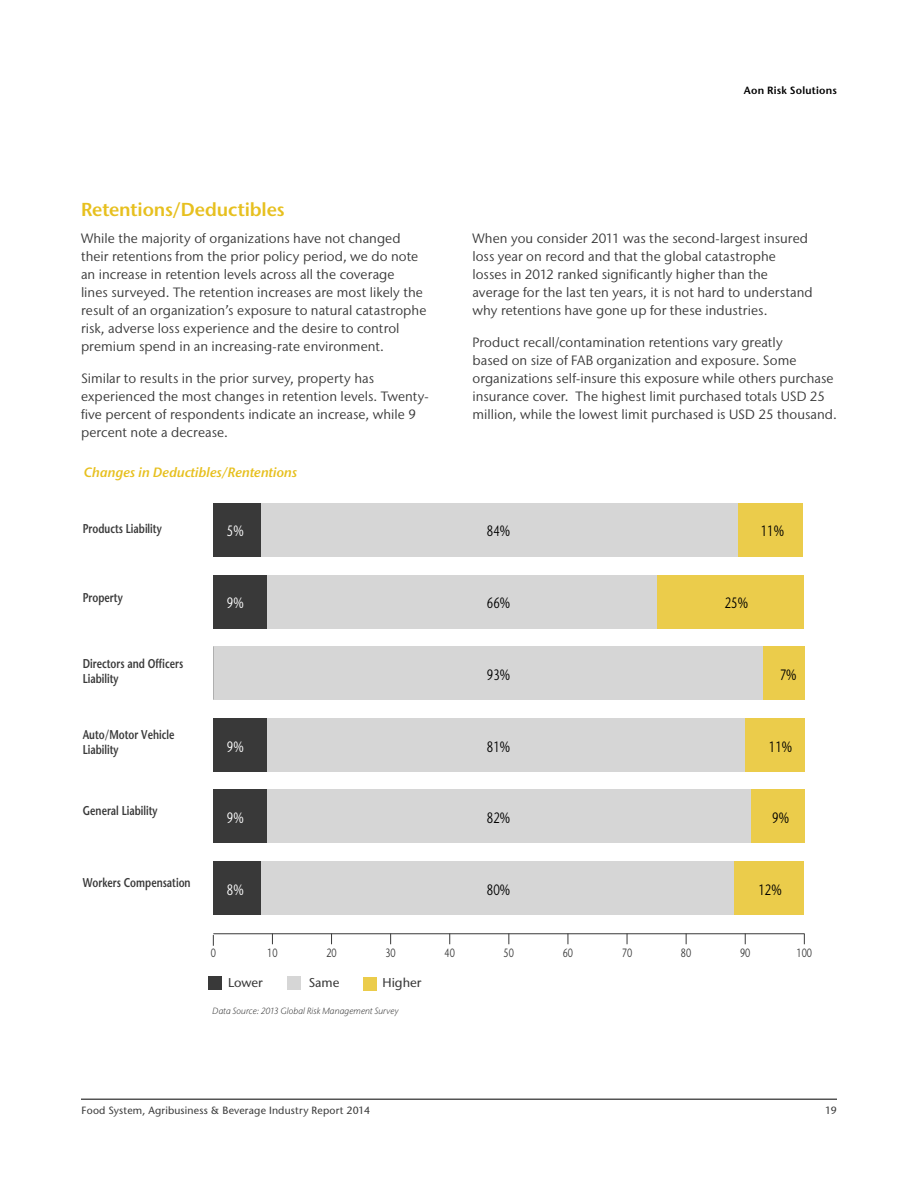
<style>
.page{position:relative;width:918px;height:1188px;background:#fff}
.page>*{position:absolute;margin:0;border:0;box-sizing:border-box;transform-origin:0 0}
.t1{font:600 18.75px "Stone Sans IIITC Pro";letter-spacing:-.005em;color:#e7c01f}
.t2{font:15px "Stone Sans IIITC Pro";color:#000;scale:.77 1}
.t3{font:15px "Stone Sans IIITC Pro";color:#fff;scale:.77 1}
.t4{font:13.5px/18px "Stone Sans IIITC Pro";letter-spacing:.005em;color:#393939}
.t5{font:italic 600 13.5px "Stone Sans IIITC Pro";color:#e7c01f}
.t6{font:600 12.75px/15px "Stone Sans Std";color:#393939;scale:.77 1}
.t7{font:500 12.75px "Stone Sans IIITC Pro";color:#393939}
.t8{font:12px "Stone Sans IIITC Pro";color:#393939;scale:.77 1}
.t9{font:500 10.5px "Stone Sans Std";letter-spacing:.015em;color:#393939}
.t10{font:600 10.5px "Stone Sans Std";letter-spacing:.02em;color:#000}
.t11{font:italic 300 9px "Stone Sans IIITC Pro";letter-spacing:.015em;color:#393939}
</style>
<div class="page">
<hr style="left:81px;top:1099px;width:756px;height:1px;background:#000">
<hr style="left:213px;top:933px;width:591px;height:1px;background:#393939">
<div style="left:657px;top:575px;width:147px;height:53px;background:#ebcc4b"></div>
<div style="left:763px;top:646px;width:41px;height:54px;background:#ebcc4b"></div>
<div style="left:740px;top:718px;width:65px;height:53px;background:#ebcc4b"></div>
<div style="left:751px;top:789px;width:53px;height:54px;background:#ebcc4b"></div>
<div style="left:733px;top:861px;width:71px;height:53px;background:#ebcc4b"></div>
<div style="left:738px;top:503px;width:65px;height:54px;background:#ebcc4b"></div>
<div style="left:261px;top:503px;width:477px;height:54px;background:#d6d6d6"></div>
<div style="left:267px;top:575px;width:390px;height:53px;background:#d6d6d6"></div>
<div style="left:213px;top:646px;width:550px;height:54px;background:#d6d6d6"></div>
<div style="left:267px;top:718px;width:478px;height:53px;background:#d6d6d6"></div>
<div style="left:267px;top:789px;width:484px;height:54px;background:#d6d6d6"></div>
<div style="left:261px;top:861px;width:472px;height:53px;background:#d6d6d6"></div>
<div style="left:213px;top:503px;width:48px;height:54px;background:#393939"></div>
<div style="left:213px;top:575px;width:54px;height:53px;background:#393939"></div>
<div style="left:213px;top:718px;width:54px;height:53px;background:#393939"></div>
<div style="left:213px;top:789px;width:54px;height:54px;background:#393939"></div>
<div style="left:213px;top:861px;width:48px;height:53px;background:#393939"></div>
<div style="left:208px;top:976px;width:14px;height:14px;background:#393939"></div>
<div style="left:287px;top:976px;width:13px;height:14px;background:#d6d6d6"></div>
<div style="left:363px;top:977px;width:13px;height:13px;background:#ebcc4b"></div>
<h1 class="t1" style="left:81px;top:197px;width:205px">Retentions/Deductibles</h1>
<p class="t4" style="left:81px;top:229px;width:347px">While the majority of organizations have not changed their retentions from the prior policy period, we do note an increase in retention levels across all the coverage<br>lines surveyed. The retention increases are most likely the result of an organization’s exposure to natural catastrophe risk, adverse loss experience and the desire to control premium spend in an increasing-rate environment.</p>
<p class="t4" style="left:81px;top:369px;width:349px">Similar to results in the prior survey, property has experienced the most changes in retention levels. Twenty&shy;five percent of respondents indicate an increase, while 9 percent note a decrease.</p>
<p class="t5" style="left:84px;top:464px;width:215px">Changes in Deductibles/Rententions</p>
<p class="t10" style="left:744px;top:84px;width:95px">Aon Risk Solutions</p>
<p class="t4" style="left:472px;top:229px;width:342px">When you consider 2011 was the second-largest insured loss year on record and that the global catastrophe losses in 2012 ranked significantly higher than the average for the last ten years, it is not hard to understand why retentions have gone up for these industries.</p>
<p class="t4" style="left:472px;top:333px;width:366px">Product recall/contamination retentions vary greatly<br>based on size of FAB organization and exposure. Some organizations self-insure this exposure while others purchase insurance cover. The highest limit purchased totals USD 25 million, while the lowest limit purchased is USD 25 thousand.</p>
<p class="t6" style="left:83px;top:521px;width:104px">Products Liability</p>
<p class="t3" style="left:227px;top:521px;width:23px">5%</p>
<p class="t2" style="left:487px;top:521px;width:32px">84%</p>
<p class="t2" style="left:761px;top:521px;width:32px">11%</p>
<p class="t6" style="left:83px;top:590px;width:54px">Property</p>
<p class="t6" style="left:83px;top:656px;width:132px">Directors and Officers<br>Liability</p>
<p class="t6" style="left:83px;top:727px;width:121px">Auto/Motor Vehicle<br>Liability</p>
<p class="t6" style="left:83px;top:803px;width:99px">General Liability</p>
<p class="t3" style="left:227px;top:593px;width:23px">9%</p>
<p class="t3" style="left:227px;top:738px;width:23px">9%</p>
<p class="t3" style="left:227px;top:809px;width:23px">9%</p>
<p class="t2" style="left:487px;top:593px;width:32px">66%</p>
<p class="t2" style="left:725px;top:593px;width:32px">25%</p>
<p class="t2" style="left:487px;top:665px;width:32px">93%</p>
<p class="t2" style="left:780px;top:665px;width:23px">7%</p>
<p class="t2" style="left:487px;top:738px;width:32px">81%</p>
<p class="t2" style="left:769px;top:737px;width:32px">11%</p>
<p class="t2" style="left:487px;top:809px;width:32px">82%</p>
<p class="t2" style="left:772px;top:808px;width:23px">9%</p>
<p class="t6" style="left:83px;top:875px;width:142px">Workers Compensation</p>
<p class="t3" style="left:227px;top:881px;width:23px">8%</p>
<p class="t2" style="left:487px;top:881px;width:32px">80%</p>
<p class="t2" style="left:758px;top:880px;width:32px">12%</p>
<p class="t8" style="left:211px;top:945px;width:8px">0</p>
<p class="t8" style="left:267px;top:945px;width:15px">10</p>
<p class="t8" style="left:326px;top:945px;width:15px">20</p>
<p class="t8" style="left:385px;top:945px;width:15px">30</p>
<p class="t8" style="left:445px;top:945px;width:15px">40</p>
<p class="t8" style="left:504px;top:945px;width:15px">50</p>
<p class="t8" style="left:563px;top:945px;width:15px">60</p>
<p class="t8" style="left:622px;top:945px;width:15px">70</p>
<p class="t8" style="left:681px;top:945px;width:15px">80</p>
<p class="t8" style="left:740px;top:945px;width:15px">90</p>
<p class="t8" style="left:797px;top:945px;width:22px">100</p>
<p class="t7" style="left:228px;top:974px;width:36px">Lower</p>
<p class="t7" style="left:309px;top:974px;width:32px">Same</p>
<p class="t7" style="left:382px;top:975px;width:41px">Higher</p>
<p class="t11" style="left:213px;top:1005px;width:187px">Data Source: 2013 Global Risk Management Survey</p>
<p class="t9" style="left:82px;top:1104px;width:290px">Food System, Agribusiness &amp; Beverage Industry Report 2014</p>
<p class="t9" style="left:825px;top:1104px;width:13px">19</p>
</div>
